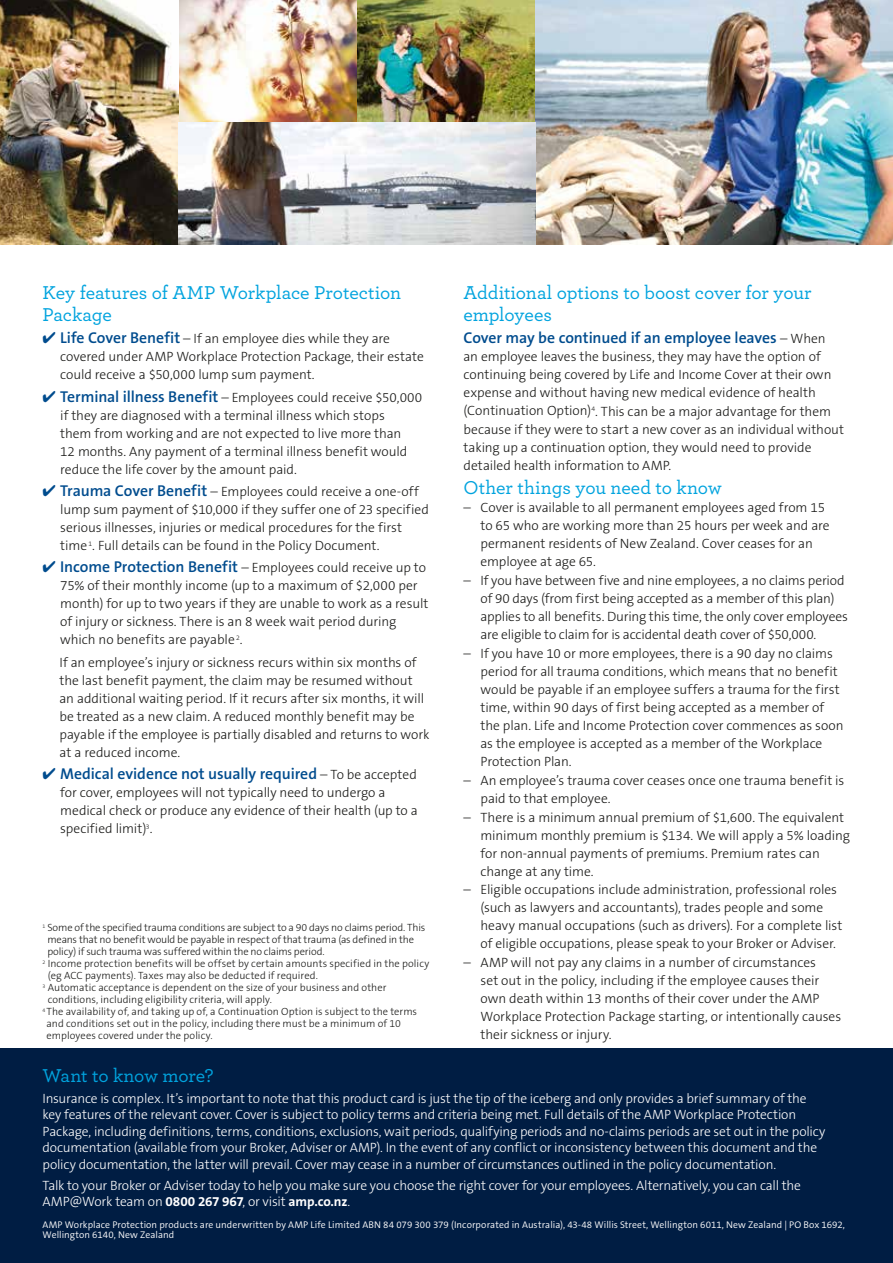
<style>
.page{position:relative;width:893px;height:1263px;background:#fff}
.page>*{position:absolute;margin:0;border:0;box-sizing:border-box;transform-origin:0 0}
.t1{font:500 19.5px/22.5px "Archer";letter-spacing:-.005em;color:#00a3de}
.t2{font:600 15.75px "The Sans B6";letter-spacing:-.005em;color:#004c8e}
.t3{font:300 13.5px/18px "The Sans B3";letter-spacing:-.005em;color:#1a1a18}
.t4{font:300 13.5px/16.5px "The Sans B3";letter-spacing:-.015em;color:#fff}
.t5{font:300 10.5px "The Sans B3";color:#1a1a18}
.t6{font:300 9.75px/10.5px "The Sans B4";letter-spacing:.01em;color:#fff}
.s1{color:#004c8e}
.s2{font-family:"The Sans B6";font-weight:600;font-size:15.75px;color:#004c8e}
.s3{font-family:"The Sans B3";font-weight:300;font-size:13.5px;color:#1a1a18}
.s4{font-family:"The Sans B7";font-weight:700}
</style>
<div class="page">
<div style="left:0;top:1049px;width:893px;height:214px;background:#001d43"></div>
<img style="left:0;top:0;width:893px;height:244px">
<h1 class="t1" style="left:43px;top:280px;width:360px">Key features of AMP Workplace Protection<br>Package</h1>
<p class="t3" style="left:60px;top:330px;width:365px;text-indent:-18px"><span class="s1">✔</span> <span class="s2">Life Cover Benefit</span> – If an employee dies while they are covered under AMP Workplace Protection Package, their estate could receive a $50,000 lump sum payment.</p>
<p class="t3" style="left:60px;top:389px;width:364px;text-indent:-18px"><span class="s1">✔</span> <span class="s2">Terminal illness Benefit</span> – Employees could receive $50,000 if they are diagnosed with a terminal illness which stops<br>them from working and are not expected to live more than<br>12 months. Any payment of a terminal illness benefit would reduce the life cover by the amount paid.</p>
<p class="t3" style="left:60px;top:483px;width:370px;text-indent:-18px"><span class="s1">✔</span> <span class="s2">Trauma Cover Benefit</span> – Employees could receive a one-off lump sum payment of $10,000 if they suffer one of 23 specified serious illnesses, injuries or medical procedures for the first time <sup>1</sup>. Full details can be found in the Policy Document.</p>
<p class="t3" style="left:60px;top:559px;width:370px;text-indent:-18px"><span class="s1">✔</span> <span class="s2">Income Protection Benefit</span> – Employees could receive up to 75% of their monthly income (up to a maximum of $2,000 per month) for up to two years if they are unable to work as a result of injury or sickness. There is an 8 week wait period during which no benefits are payable <sup>2</sup>.</p>
<p class="t3" style="left:60px;top:653px;width:371px">If an employee’s injury or sickness recurs within six months of the last benefit payment, the claim may be resumed without an additional waiting period. If it recurs after six months, it will be treated as a new claim. A reduced monthly benefit may be payable if the employee is partially disabled and returns to work at a reduced income.</p>
<p class="t2" style="left:43px;top:765px;width:376px">✔ Medical evidence not usually required <span class="s3">– To be accepted</span></p>
<p class="t3" style="left:60px;top:784px;width:359px">for cover, employees will not typically need to undergo a medical check or produce any evidence of their health (up to a specified limit)<sup>3</sup>.</p>
<p class="t5" style="left:43px;top:922px;width:384px"><sup>1</sup> Some of the specified trauma conditions are subject to a 90 days no claims period. This</p>
<p class="t5" style="left:47px;top:934px;width:368px">means that no benefit would be payable in respect of that trauma (as defined in the</p>
<p class="t5" style="left:47px;top:946px;width:279px">policy) if such trauma was suffered within the no claims period.</p>
<p class="t5" style="left:43px;top:958px;width:388px"><sup>2</sup> Income protection benefits will be offset by certain amounts specified in the policy</p>
<p class="t5" style="left:48px;top:970px;width:272px">(eg ACC payments). Taxes may also be deducted if required.</p>
<p class="t5" style="left:43px;top:982px;width:345px"><sup>3</sup> Automatic acceptance is dependent on the size of your business and other</p>
<p class="t5" style="left:48px;top:994px;width:226px">conditions, including eligibility criteria, will apply.</p>
<p class="t5" style="left:43px;top:1006px;width:376px"><sup>4</sup> The availability of, and taking up of, a Continuation Option is subject to the terms</p>
<p class="t5" style="left:47px;top:1018px;width:356px">and conditions set out in the policy, including there must be a minimum of 10</p>
<p class="t5" style="left:47px;top:1030px;width:168px">employees covered under the policy.</p>
<h1 class="t1" style="left:463px;top:280px;width:350px">Additional options to boost cover for your employees</h1>
<p class="t2" style="left:463px;top:330px;width:364px">Cover may be continued if an employee leaves <span class="s3">– When</span></p>
<p class="t3" style="left:463px;top:348px;width:382px">an employee leaves the business, they may have the option of continuing being covered by Life and Income Cover at their own expense and without having new medical evidence of health (Continuation Option)<sup>4</sup>. This can be a major advantage for them because if they were to start a new cover as an individual without taking up a continuation option, they would need to provide detailed health information to AMP.</p>
<h1 class="t1" style="left:463px;top:475px;width:260px">Other things you need to know</h1>
<p class="t3" style="left:480px;top:499px;width:351px;text-indent:-17px">– Cover is available to all permanent employees aged from 15 to 65 who are working more than 25 hours per week and are permanent residents of New Zealand. Cover ceases for an employee at age 65.</p>
<p class="t3" style="left:480px;top:572px;width:369px;text-indent:-17px">– If you have between five and nine employees, a no claims period of 90 days (from first being accepted as a member of this plan) applies to all benefits. During this time, the only cover employees are eligible to claim for is accidental death cover of $50,000.</p>
<p class="t3" style="left:480px;top:645px;width:365px;text-indent:-17px">– If you have 10 or more employees, there is a 90 day no claims period for all trauma conditions, which means that no benefit would be payable if an employee suffers a trauma for the first time, within 90 days of first being accepted as a member of the plan. Life and Income Protection cover commences as soon as the employee is accepted as a member of the Workplace Protection Plan.</p>
<p class="t3" style="left:480px;top:772px;width:365px;text-indent:-17px">– An employee’s trauma cover ceases once one trauma benefit is paid to that employee.</p>
<p class="t3" style="left:480px;top:808px;width:371px;text-indent:-17px">– There is a minimum annual premium of $1,600. The equivalent minimum monthly premium is $134. We will apply a 5% loading for non-annual payments of premiums. Premium rates can change at any time.</p>
<p class="t3" style="left:480px;top:881px;width:363px;text-indent:-17px">– Eligible occupations include administration, professional roles (such as lawyers and accountants), trades people and some heavy manual occupations (such as drivers). For a complete list of eligible occupations, please speak to your Broker or Adviser.</p>
<p class="t3" style="left:480px;top:954px;width:362px;text-indent:-17px">– AMP will not pay any claims in a number of circumstances<br>set out in the policy, including if the employee causes their own death within 13 months of their cover under the AMP Workplace Protection Package starting, or intentionally causes their sickness or injury.</p>
<h1 class="t1" style="left:43px;top:1063px;width:172px">Want to know more?</h1>
<p class="t4" style="left:43px;top:1091px;width:784px">Insurance is complex. It’s important to note that this product card is just the tip of the iceberg and only provides a brief summary of the key features of the relevant cover. Cover is subject to policy terms and criteria being met. Full details of the AMP Workplace Protection Package, including definitions, terms, conditions, exclusions, wait periods, qualifying periods and no-claims periods are set out in the policy documentation (available from your Broker, Adviser or AMP). In the event of any conflict or inconsistency between this document and the policy documentation, the latter will prevail. Cover may cease in a number of circumstances outlined in the policy documentation.</p>
<p class="t4" style="left:43px;top:1177px;width:760px">Talk to your Broker or Adviser today to help you make sure you choose the right cover for your employees. Alternatively, you can call the<br>AMP@Work team on <span class="s4">0800 267 967</span>, or visit <span class="s4">amp.co.nz</span>.</p>
<p class="t6" style="left:43px;top:1219px;width:804px">AMP Workplace Protection products are underwritten by AMP Life Limited ABN 84 079 300 379 (Incorporated in Australia), 43-48 Willis Street, Wellington 6011, New Zealand | PO Box 1692,<br>Wellington 6140, New Zealand</p>
</div>
